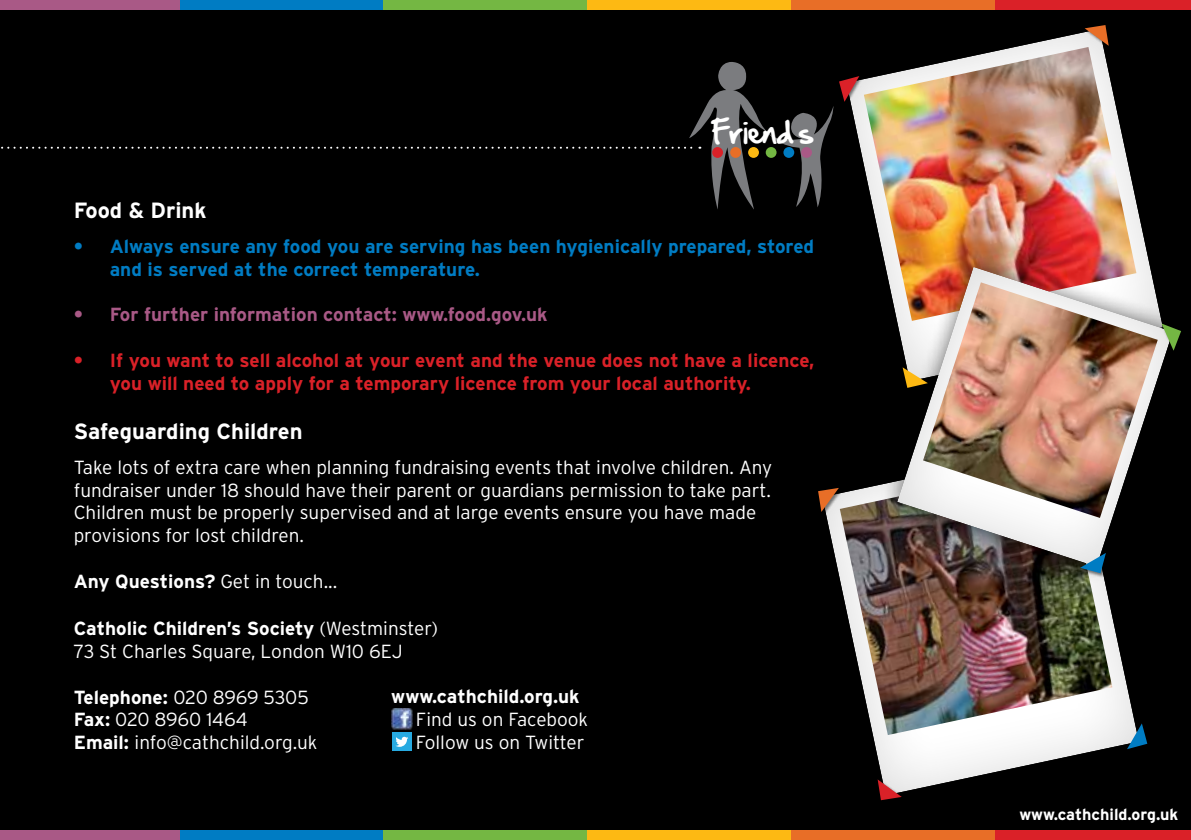
<style>
.page{position:relative;width:1191px;height:840px;background:#fff}
.page>*{position:absolute;margin:0;border:0;box-sizing:border-box;transform-origin:0 0}
.t1{font:28.2px "Handof Sean";color:#fff}
.t2{font:700 22px "Interstate";color:#fff}
.t3{font:300 19px/22.8px "Interstate";color:#fff}
.t4{font:700 19px/22.8px "Interstate";color:#da2128}
.t5{font:700 19px/22.8px "Interstate";color:#007cc3}
.t6{font:700 19px "Interstate";color:#fff}
.t7{font:700 19px "Interstate";color:#a95986}
.t8{font:700 16px "Interstate";color:#fff}
.s1{font-weight:300}
.s2{font-weight:700}
</style>
<div class="page">
<div style="left:0;top:0;width:1191px;height:839px;background:#000"></div>
<div style="left:994px;top:0;width:197px;height:9px;background:#da2128"></div>
<div style="left:790px;top:0;width:204px;height:9px;background:#e86e27"></div>
<div style="left:587px;top:0;width:203px;height:9px;background:#fdb913"></div>
<div style="left:383px;top:0;width:204px;height:9px;background:#74b743"></div>
<div style="left:179px;top:0;width:204px;height:9px;background:#007cc3"></div>
<div style="left:0;top:0;width:179px;height:9px;background:#a95986"></div>
<div style="left:994px;top:829px;width:197px;height:10px;background:#da2128"></div>
<div style="left:790px;top:829px;width:204px;height:10px;background:#e86e27"></div>
<div style="left:587px;top:829px;width:203px;height:10px;background:#fdb913"></div>
<div style="left:383px;top:829px;width:204px;height:10px;background:#74b743"></div>
<div style="left:179px;top:829px;width:204px;height:10px;background:#007cc3"></div>
<div style="left:0;top:829px;width:179px;height:10px;background:#a95986"></div>
<svg style="left:851px;top:32px;width:296px;height:218px"></svg>
<img style="left:864px;top:47px;width:272px;height:203px">
<svg style="left:826px;top:515px;width:309px;height:276px"></svg>
<img style="left:839px;top:485px;width:273px;height:249px">
<div style="left:880px;top:250px;width:310px;height:333px;background:#000;opacity:.55"></div>
<img style="left:893px;top:253px;width:288px;height:315px">
<img style="left:923px;top:282px;width:234px;height:235px">
<div style="left:838px;top:75px;width:25px;height:31px;background:#000;opacity:.5"></div>
<svg style="left:839px;top:76px;width:20px;height:26px"></svg>
<div style="left:1084px;top:24px;width:29px;height:26px;background:#000;opacity:.5"></div>
<svg style="left:1084px;top:25px;width:24px;height:21px"></svg>
<svg style="left:902px;top:367px;width:25px;height:20px"></svg>
<div style="left:1161px;top:322px;width:24px;height:33px;background:#000"></div>
<svg style="left:1161px;top:323px;width:20px;height:27px"></svg>
<div style="left:1079px;top:552px;width:31px;height:25px;background:#000;opacity:.5"></div>
<svg style="left:1080px;top:552px;width:26px;height:21px"></svg>
<div style="left:1126px;top:722px;width:25px;height:31px;background:#000"></div>
<svg style="left:1127px;top:723px;width:20px;height:25px"></svg>
<div style="left:877px;top:778px;width:29px;height:26px;background:#000;opacity:.5"></div>
<svg style="left:877px;top:779px;width:24px;height:20px"></svg>
<div style="left:817px;top:487px;width:26px;height:28px;background:#000;opacity:.5"></div>
<svg style="left:818px;top:487px;width:21px;height:24px"></svg>
<img style="left:391px;top:708px;width:22px;height:20px">
<div style="left:392px;top:732px;width:19px;height:18px;background:#27aae1"></div>
<svg style="left:395px;top:736px;width:13px;height:10px"></svg>
<svg style="left:1px;top:62px;width:832px;height:147px"></svg>
<div style="left:712px;top:147px;width:11px;height:11px;background:#da2128;border-radius:50%"></div>
<div style="left:730px;top:147px;width:11px;height:11px;background:#e86e27;border-radius:50%"></div>
<div style="left:748px;top:147px;width:11px;height:11px;background:#fdb913;border-radius:50%"></div>
<div style="left:765px;top:147px;width:11px;height:11px;background:#74b743;border-radius:50%"></div>
<div style="left:783px;top:147px;width:11px;height:11px;background:#007cc3;border-radius:50%"></div>
<div style="left:801px;top:147px;width:11px;height:11px;background:#a95986;border-radius:50%"></div>
<h1 class="t1" style="left:712px;top:112px;width:103px">Friend s</h1>
<p class="t2" style="left:74px;top:198px;width:134px">Food &amp; Drink</p>
<p class="t5" style="left:110px;top:235px;width:706px;text-indent:-36px">• Always ensure any food you are serving has been hygienically prepared, stored and is served at the correct temperature.</p>
<p class="t7" style="left:74px;top:304px;width:475px">• For further information contact: www.food.gov.uk</p>
<p class="t4" style="left:110px;top:348px;width:706px;text-indent:-36px">• If you want to sell alcohol at your event and the venue does not have a licence, you will need to apply for a temporary licence from your local authority.</p>
<p class="t2" style="left:74px;top:418px;width:230px">Safeguarding Children</p>
<p class="t3" style="left:74px;top:455px;width:700px">Take lots of extra care when planning fundraising events that involve children. Any fundraiser under 18 should have their parent or guardians permission to take part.<br>Children must be properly supervised and at large events ensure you have made provisions for lost children.</p>
<p class="t6" style="left:74px;top:570px;width:265px">Any Questions? <span class="s1">Get in touch...</span></p>
<p class="t3" style="left:74px;top:616px;width:366px"><span class="s2">Catholic Children’s Society</span> (Westminster)<br>73 St Charles Square, London W10 6EJ</p>
<p class="t3" style="left:74px;top:685px;width:245px"><span class="s2">Telephone:</span> 020 8969 5305<br><span class="s2">Fax:</span> 020 8960 1464<br><span class="s2">Email:</span> info@cathchild.org.uk</p>
<p class="t6" style="left:391px;top:685px;width:190px">www.cathchild.org.uk</p>
<p class="t3" style="left:416px;top:707px;width:174px">Find us on Facebook<br>Follow us on Twitter</p>
<p class="t8" style="left:1019px;top:804px;width:160px">www.cathchild.org.uk</p>
</div>
